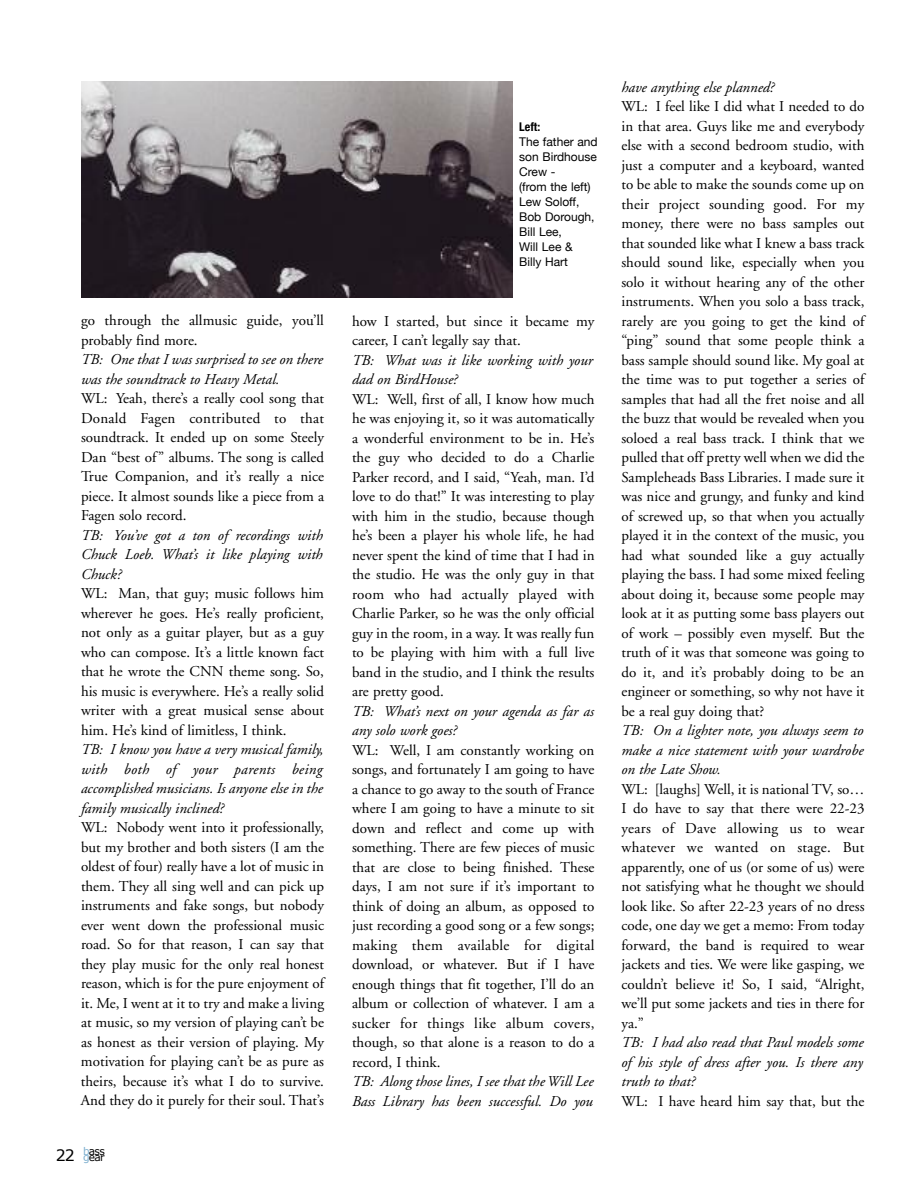
<style>
.page{position:relative;width:918px;height:1188px;background:#fff}
.page>*{position:absolute;margin:0;border:0;box-sizing:border-box;transform-origin:0 0}
.t1{font:15px/19.5px "Adobe Garamond";color:#000;text-align:justify}
.t2{font:italic 15px/19.5px "Adobe Garamond";color:#000}
.t3{font:12px/15px "Helvetica Neue";color:#000}
.t4{font:700 condensed 12px "Helvetica Neue";color:#000}
.t5{font:10.5px "Verdana";letter-spacing:-.065em;color:#000}
.s1{font-size:15.75px}
.s2{color:#7caece}
</style>
<div class="page">
<img style="left:82px;top:81px;width:430px;height:216px">
<p class="t1" style="left:81px;top:311px;width:245px">go through the allmusic guide, you’ll probably find more.</p>
<p class="t2" style="left:81px;top:350px;width:244px">TB: One that I was surprised to see on there was the soundtrack to Heavy Metal.</p>
<p class="t1" style="left:81px;top:389px;width:245px">WL: Yeah, there’s a really cool song that Donald Fagen contributed to that soundtrack. It ended up on some Steely Dan “best of” albums. The song is called True Companion, and it’s really a nice piece. It almost sounds like a piece from a Fagen solo record.</p>
<p class="t2" style="left:81px;top:526px;width:243px;text-align:justify">TB: You’ve got a ton of recordings with Chuck Loeb. What’s it like playing with Chuck?</p>
<p class="t1" style="left:81px;top:584px;width:245px">WL: Man, that guy; music follows him wherever he goes. He’s really proficient, not only as a guitar player, but as a guy who can compose. It’s a little known fact that he wrote the CNN theme song. So, his music is everywhere. He’s a really solid writer with a great musical sense about him. He’s kind of limitless, I think.</p>
<p class="t2" style="left:81px;top:740px;width:244px;text-align:justify">TB: I know you have a very musical family, with both of your parents being accomplished musicians. Is anyone else in the family musically inclined?</p>
<p class="t1" style="left:81px;top:818px;width:245px">WL: Nobody went into it professionally, but my brother and both sisters (I am the oldest of four) really have a lot of music in them. They all sing well and can pick up instruments and fake songs, but nobody ever went down the professional music road. So for that reason, I can say that they play music for the only real honest reason, which is for the pure enjoyment of it. Me, I went at it to try and make a living at music, so my version of playing can’t be as honest as their version of playing. My motivation for playing can’t be as pure as theirs, because it’s what I do to survive.<br>And they do it purely for their soul. That’s</p>
<p class="t5" style="left:56px;top:1144px;width:51px"><span class="s1">22</span> <span class="s2">b</span>ass</p>
<p class="t5" style="left:83px;top:1150px;width:23px"><span class="s2">g</span>ear</p>
<p class="t4" style="left:519px;top:120px;width:23px">Left:</p>
<p class="t3" style="left:519px;top:134px;width:80px">The father and son Birdhouse<br>Crew -<br>(from the left)<br>Lew Soloff,<br>Bob Dorough,<br>Bill Lee,<br>Will Lee &amp;<br>Billy Hart</p>
<p class="t1" style="left:352px;top:311px;width:244px">how I started, but since it became my career, I can’t legally say that.</p>
<p class="t2" style="left:352px;top:351px;width:242px">TB: What was it like working with your dad on BirdHouse?</p>
<p class="t1" style="left:352px;top:389px;width:244px">WL: Well, first of all, I know how much he was enjoying it, so it was automatically a wonderful environment to be in. He’s the guy who decided to do a Charlie Parker record, and I said, “Yeah, man. I’d love to do that!” It was interesting to play with him in the studio, because though he’s been a player his whole life, he had never spent the kind of time that I had in the studio. He was the only guy in that room who had actually played with Charlie Parker, so he was the only official guy in the room, in a way. It was really fun to be playing with him with a full live band in the studio, and I think the results are pretty good.</p>
<p class="t2" style="left:352px;top:702px;width:243px">TB: What’s next on your agenda as far as any solo work goes?</p>
<p class="t1" style="left:352px;top:740px;width:244px">WL: Well, I am constantly working on songs, and fortunately I am going to have a chance to go away to the south of France where I am going to have a minute to sit down and reflect and come up with something. There are few pieces of music that are close to being finished. These days, I am not sure if it’s important to think of doing an album, as opposed to just recording a good song or a few songs; making them available for digital download, or whatever. But if I have enough things that fit together, I’ll do an album or collection of whatever. I am a sucker for things like album covers, though, so that alone is a reason to do a record, I think.</p>
<p class="t2" style="left:352px;top:1072px;width:243px">TB: Along those lines, I see that the Will Lee<br>Bass Library has been successful. Do you</p>
<p class="t2" style="left:621px;top:78px;width:155px">have anything else planned?</p>
<p class="t1" style="left:621px;top:97px;width:245px">WL: I feel like I did what I needed to do in that area. Guys like me and everybody else with a second bedroom studio, with just a computer and a keyboard, wanted to be able to make the sounds come up on their project sounding good. For my money, there were no bass samples out that sounded like what I knew a bass track should sound like, especially when you solo it without hearing any of the other instruments. When you solo a bass track, rarely are you going to get the kind of “ping” sound that some people think a bass sample should sound like. My goal at the time was to put together a series of samples that had all the fret noise and all the buzz that would be revealed when you soloed a real bass track. I think that we pulled that off pretty well when we did the Sampleheads Bass Libraries. I made sure it was nice and grungy, and funky and kind of screwed up, so that when you actually played it in the context of the music, you had what sounded like a guy actually playing the bass. I had some mixed feeling about doing it, because some people may look at it as putting some bass players out of work – possibly even myself. But the truth of it was that someone was going to do it, and it’s probably doing to be an engineer or something, so why not have it be a real guy doing that?</p>
<p class="t2" style="left:621px;top:721px;width:244px;text-align:justify">TB: On a lighter note, you always seem to make a nice statement with your wardrobe on the Late Show.</p>
<p class="t1" style="left:621px;top:780px;width:245px">WL: [laughs] Well, it is national TV, so… I do have to say that there were 22-23 years of Dave allowing us to wear whatever we wanted on stage. But apparently, one of us (or some of us) were not satisfying what he thought we should look like. So after 22-23 years of no dress code, one day we get a memo: From today forward, the band is required to wear jackets and ties. We were like gasping, we couldn’t believe it! So, I said, “Alright, we’ll put some jackets and ties in there for ya.”</p>
<p class="t2" style="left:621px;top:1033px;width:244px;text-align:justify">TB: I had also read that Paul models some of his style of dress after you. Is there any truth to that?</p>
<p class="t1" style="left:621px;top:1092px;width:245px">WL: I have heard him say that, but the</p>
</div>
